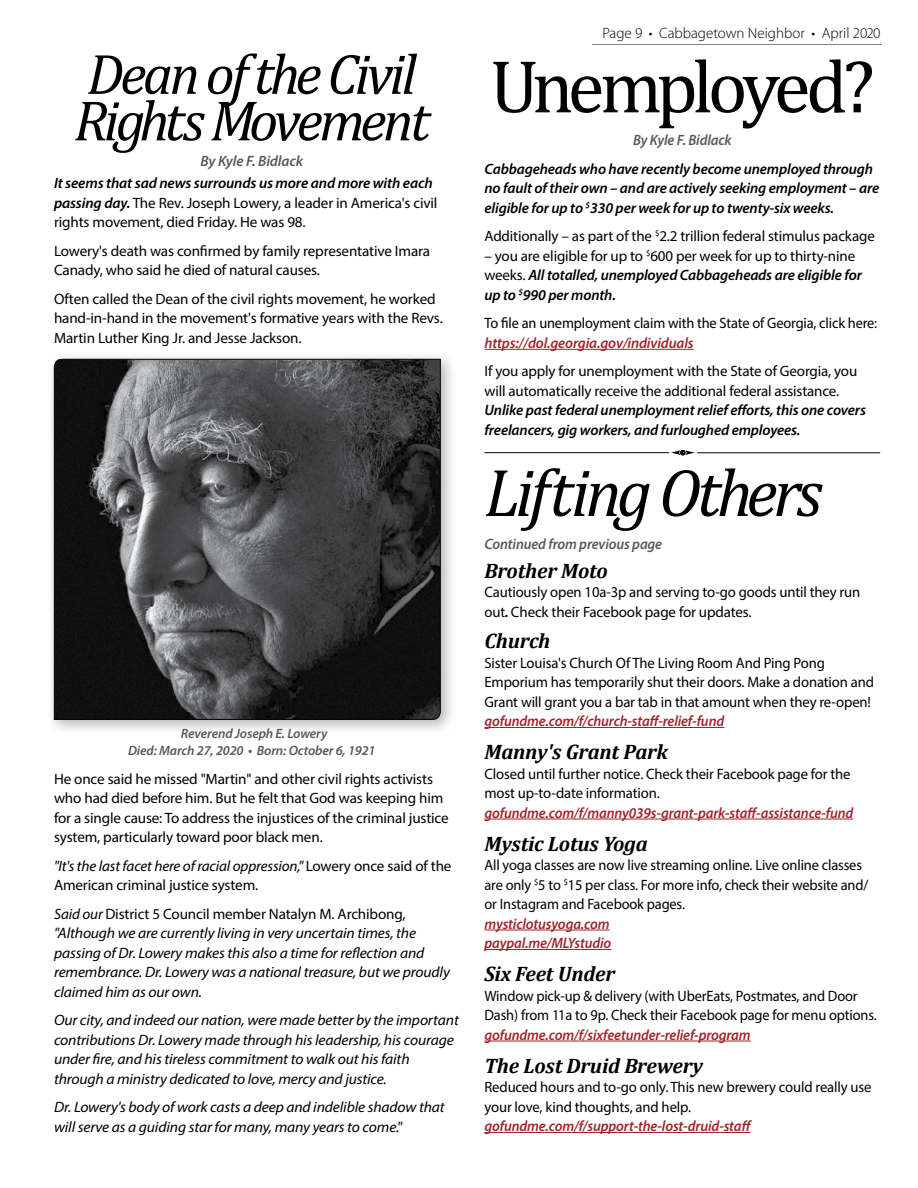
<style>
.page{position:relative;width:918px;height:1188px;background:#fff}
.page>*{position:absolute;margin:0;border:0;box-sizing:border-box;transform-origin:0 0}
.t1{font:75.75px "Cambria";letter-spacing:-.075em;color:#000}
.t2{font:italic 68.25px "Cambria";letter-spacing:-.06em;color:#000}
.t3{font:italic 57.6px/46.5px "Cambria";letter-spacing:-.06em;color:#000}
.t4{font:italic 700 21px "Cambria";letter-spacing:-.01em;color:#000}
.t5{font:15px/19.5px "Myriad Pro";letter-spacing:-.01em;color:#000}
.t6{font:italic 600 15px/19.5px "Myriad Pro";letter-spacing:-.01em;color:#000}
.t7{font:italic 15px/19.5px "Myriad Pro";letter-spacing:-.01em;color:#000;scale:1.04 1}
.t8{font:15px/19.5px "Myriad Pro";letter-spacing:-.01em;color:#000;scale:.96 1}
.t9{font:italic 15px/19.5px "Myriad Pro";letter-spacing:-.01em;color:#000}
.t10{font:italic 600 15px/19.5px "Myriad Pro";letter-spacing:-.01em;color:#a0252a;scale:.96 1}
.t11{font:italic 600 15px "Myriad Pro";letter-spacing:-.01em;color:#58595b;scale:.96 1}
.t12{font:300 15px "Myriad Pro";color:#000}
.t13{font:italic 600 15px "Myriad Pro";letter-spacing:-.01em;color:#a0252a}
.t14{font:italic 600 15px "Myriad Pro";letter-spacing:-.01em;color:#58595b}
.t15{font:italic 600 13.5px/16.5px "Myriad Pro";letter-spacing:-.01em;color:#58595b;text-align:center}
.s1{font-weight:600;font-style:italic}
.s2{font-style:italic}
.s3{font-style:normal}
.s4{font-weight:400;font-style:normal}
</style>
<div class="page">
<svg style="left:593px;top:44px;width:288px;height:1px"></svg>
<div style="left:46px;top:351px;width:411px;height:385px;background:#000;opacity:.3"></div>
<svg style="left:54px;top:359px;width:387px;height:361px;background:#3e3e40"></svg>
<svg style="left:671px;top:450px;width:24px;height:5px"></svg>
<hr style="left:485px;top:452px;width:184px;height:1px;background:#000">
<hr style="left:698px;top:452px;width:182px;height:1px;background:#000">
<hr style="left:484px;top:727px;width:240px;height:1px;background:#a0252a">
<hr style="left:484px;top:819px;width:369px;height:1px;background:#a0252a">
<hr style="left:484px;top:930px;width:126px;height:1px;background:#a0252a">
<hr style="left:484px;top:949px;width:127px;height:1px;background:#a0252a">
<hr style="left:484px;top:1041px;width:267px;height:1px;background:#a0252a">
<hr style="left:484px;top:1132px;width:266px;height:1px;background:#a0252a">
<hr style="left:484px;top:349px;width:210px;height:1px;background:#a0252a">
<h3 class="t3" style="left:74px;top:48px;width:357px">Dean of the Civil<br>Rights Movement</h3>
<p class="t14" style="left:200px;top:151px;width:104px">By Kyle F. Bidlack</p>
<p class="t5" style="left:54px;top:173px;width:385px"><span class="s1">It seems that sad news surrounds us more and more with each passing day.</span> The Rev. Joseph Lowery, a leader in America's civil rights movement, died Friday. He was 98.</p>
<p class="t5" style="left:54px;top:241px;width:378px">Lowery's death was confirmed by family representative Imara<br>Canady, who said he died of natural causes.</p>
<p class="t5" style="left:54px;top:289px;width:390px">Often called the Dean of the civil rights movement, he worked hand-in-hand in the movement's formative years with the Revs.<br>Martin Luther King Jr. and Jesse Jackson.</p>
<p class="t15" style="left:128px;top:725px;width:249px">Reverend Joseph E. Lowery<br>Died: March 27, 2020 • Born: October 6, 1921</p>
<p class="t5" style="left:54px;top:769px;width:396px">He once said he missed "Martin" and other civil rights activists who had died before him. But he felt that God was keeping him for a single cause: To address the injustices of the criminal justice system, particularly toward poor black men.</p>
<p class="t5" style="left:54px;top:856px;width:399px"><span class="s2">"It's the last facet here of racial oppression,"</span> Lowery once said of the<br>American criminal justice system.</p>
<p class="t9" style="left:54px;top:904px;width:397px">Said our <span class="s3">District 5 Council member Natalyn M. Archibong, </span>"Although we are currently living in very uncertain times, the passing of Dr. Lowery makes this also a time for reflection and remembrance. Dr. Lowery was a national treasure, but we proudly claimed him as our own.</p>
<p class="t7" style="left:54px;top:1010px;width:391px">Our city, and indeed our nation, were made better by the important contributions Dr. Lowery made through his leadership, his courage under fire, and his tireless commitment to walk out his faith through a ministry dedicated to love, mercy and justice.</p>
<p class="t7" style="left:54px;top:1097px;width:377px">Dr. Lowery's body of work casts a deep and indelible shadow that will serve as a guiding star for many, many years to come."</p>
<p class="t12" style="left:602px;top:25px;width:280px">Page 9 • Cabbagetown Neighbor • April 2020</p>
<h1 class="t1" style="left:490px;top:42px;width:386px">Unemployed?</h1>
<p class="t11" style="left:633px;top:131px;width:104px">By Kyle F. Bidlack</p>
<p class="t6" style="left:485px;top:159px;width:396px">Cabbageheads who have recently become unemployed through no fault of their own – and are actively seeking employment – are eligible for up to <sup>$</sup>330 per week for up to twenty-six weeks.</p>
<p class="t5" style="left:484px;top:226px;width:392px">Additionally – as part of the <sup>$</sup>2.2 trillion federal stimulus package</p>
<p class="t6" style="left:485px;top:246px;width:379px"><span class="s4">– you are eligible for up to</span> <sup>$</sup><span class="s4">600 per week for up to thirty-nine weeks.</span> All totalled, unemployed Cabbageheads are eligible for up to <sup>$</sup>990 per month.</p>
<p class="t8" style="left:485px;top:313px;width:411px">To file an unemployment claim with the State of Georgia, click here:</p>
<p class="t13" style="left:485px;top:333px;width:211px">https://dol.georgia.gov/individuals</p>
<p class="t5" style="left:485px;top:361px;width:374px">If you apply for unemployment with the State of Georgia, you will automatically receive the additional federal assistance.</p>
<p class="t6" style="left:485px;top:400px;width:383px">Unlike past federal unemployment relief efforts, this one covers freelancers, gig workers, and furloughed employees.</p>
<h2 class="t2" style="left:484px;top:445px;width:340px">Lifting Others</h2>
<p class="t11" style="left:484px;top:534px;width:187px">Continued from previous page</p>
<h3 class="t4" style="left:484px;top:556px;width:125px">Brother Moto</h3>
<p class="t5" style="left:484px;top:582px;width:377px">Cautiously open 10a-3p and serving to-go goods until they run out<span class="s1">.</span> Check their Facebook page for updates.</p>
<h3 class="t4" style="left:484px;top:626px;width:67px">Church</h3>
<p class="t5" style="left:484px;top:652px;width:391px">Sister Louisa's Church Of The Living Room And Ping Pong<br>Emporium has temporarily shut their doors. Make a donation and<br>Grant will grant you a bar tab in that amount when they re-open!</p>
<p class="t10" style="left:484px;top:711px;width:251px">gofundme.com/f/church-staff-relief-fund</p>
<h3 class="t4" style="left:484px;top:737px;width:185px">Manny's Grant Park</h3>
<p class="t5" style="left:484px;top:763px;width:368px">Closed until further notice. Check their Facebook page for the most up-to-date information.</p>
<p class="t10" style="left:484px;top:802px;width:386px">gofundme.com/f/manny039s-grant-park-staff-assistance-fund</p>
<h3 class="t4" style="left:484px;top:829px;width:165px">Mystic Lotus Yoga</h3>
<p class="t8" style="left:484px;top:855px;width:401px">All yoga classes are now live streaming online. Live online classes are only <sup>$</sup>5 to <sup>$</sup>15 per class. For more info, check their website and/ or Instagram and Facebook pages.</p>
<p class="t10" style="left:485px;top:913px;width:134px">mysticlotusyoga.com paypal.me/MLYstudio</p>
<h3 class="t4" style="left:485px;top:959px;width:132px">Six Feet Under</h3>
<p class="t8" style="left:485px;top:985px;width:410px">Window pick-up &amp; delivery (with UberEats, Postmates, and Door<br>Dash) from 11a to 9p. Check their Facebook page for menu options.</p>
<p class="t10" style="left:485px;top:1024px;width:279px">gofundme.com/f/sixfeetunder-relief-program</p>
<h3 class="t4" style="left:485px;top:1051px;width:220px">The Lost Druid Brewery</h3>
<p class="t5" style="left:485px;top:1077px;width:389px">Reduced hours and to-go only. This new brewery could really use your love, kind thoughts, and help.</p>
<p class="t10" style="left:485px;top:1116px;width:280px">gofundme.com/f/support-the-lost-druid-staff</p>
</div>
